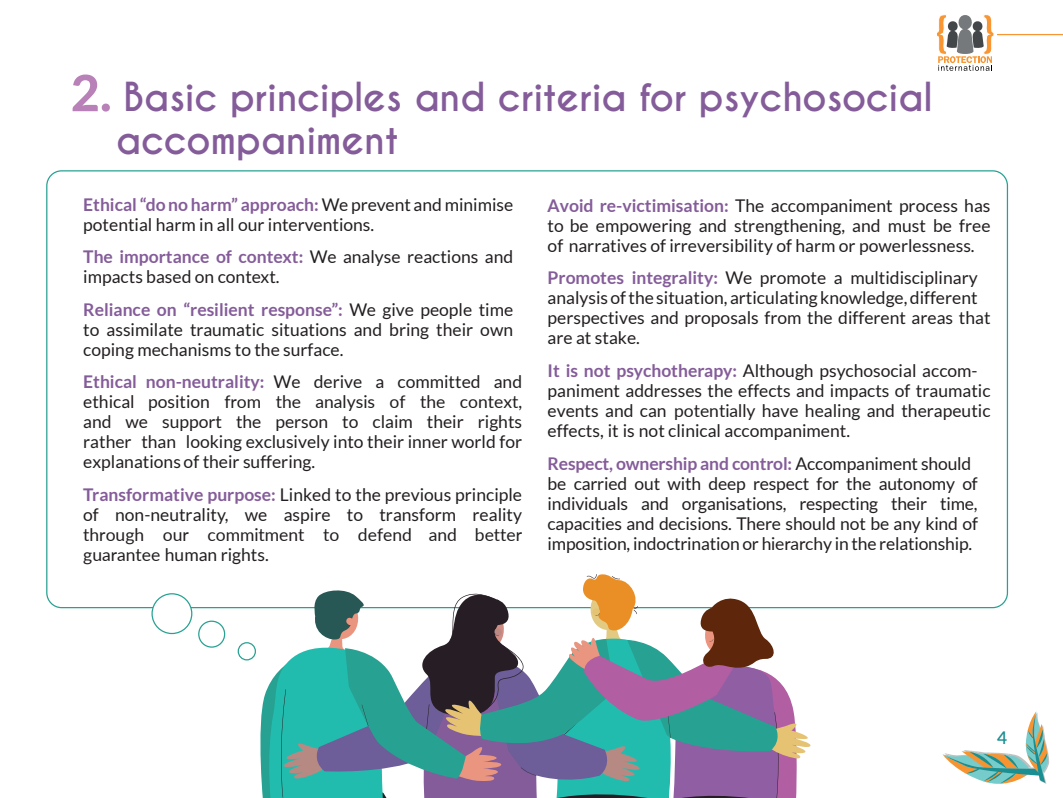
<style>
.page{position:relative;width:1063px;height:798px;background:#fff}
.page>*{position:absolute;margin:0;border:0;box-sizing:border-box;transform-origin:0 0}
.t1{font:700 37.5px/42.5px "Caviar Dreams";letter-spacing:-.01em;color:#845c99}
.t2{font:17.5px/20px "Lato";color:#231f20}
.t3{font:600 17.5px "Lato";color:#1a8f91}
.s1{font-family:"Lato";font-weight:800;font-size:50px;color:#b881b8}
.s2{font-weight:700;color:#845c99}
</style>
<div class="page">
<svg style="left:937px;top:14px;width:57px;height:57px"></svg>
<hr style="left:997px;top:34px;width:66px;height:1px;background:#f79632">
<svg style="left:942px;top:711px;width:107px;height:72px"></svg>
<div style="left:151px;top:593px;width:41px;height:41px;border:1px solid #27a192;border-radius:50%"></div>
<div style="left:198px;top:620px;width:27px;height:27px;border:1px solid #27a192;border-radius:50%"></div>
<div style="left:238px;top:642px;width:18px;height:18px;border:1px solid #27a192;border-radius:50%"></div>
<svg style="left:256px;top:574px;width:565px;height:223px"></svg>
<h1 class="t1" style="left:116px;top:77px;width:818px;text-indent:-45px"><span class="s1">2.</span> Basic principles and criteria for psychosocial accompaniment</h1>
<p class="t2" style="left:83px;top:194px;width:432px"><span class="s2">Ethical “do no harm” approach:</span> We prevent and minimise potential harm in all our interventions.</p>
<p class="t2" style="left:83px;top:246px;width:432px"><span class="s2">The importance of context:</span> We analyse reactions and impacts based on context.</p>
<p class="t2" style="left:83px;top:299px;width:432px;text-align:justify"><span class="s2">Reliance on “resilient response”:</span> We give people time to assimilate traumatic situations and bring their own coping mechanisms to the surface.</p>
<p class="t2" style="left:83px;top:371px;width:440px;text-align:justify"><span class="s2">Ethical non-neutrality:</span> We derive a committed and ethical position from the analysis of the context, and we support the person to claim their rights rather than looking exclusively into their inner world for explanations of their suffering.</p>
<p class="t2" style="left:83px;top:484px;width:440px;text-align:justify"><span class="s2">Transformative purpose:</span> Linked to the previous principle of non-neutrality, we aspire to transform reality through our commitment to defend and better guarantee human rights.</p>
<p class="t2" style="left:548px;top:195px;width:444px;text-align:justify"><span class="s2">Avoid re-victimisation:</span> The accompaniment process has to be empowering and strengthening, and must be free of narratives of irreversibility of harm or powerlessness.</p>
<p class="t2" style="left:548px;top:268px;width:444px"><span class="s2">Promotes integrality:</span> We promote a multidisciplinary analysis of the situation, articulating knowledge, different perspectives and proposals from the different areas that are at stake.</p>
<p class="t2" style="left:548px;top:360px;width:444px"><span class="s2">It is not psychotherapy:</span> Although psychosocial accom&shy;paniment addresses the effects and impacts of traumatic events and can potentially have healing and therapeutic effects, it is not clinical accompaniment.</p>
<p class="t2" style="left:548px;top:453px;width:432px"><span class="s2">Respect, ownership and control:</span> Accompaniment should be carried out with deep respect for the autonomy of individuals and organisations, respecting their time, capacities and decisions. There should not be any kind of imposition, indoctrination or hierarchy in the relationship.</p>
<p class="t3" style="left:997px;top:724px;width:12px">4</p>
</div>
